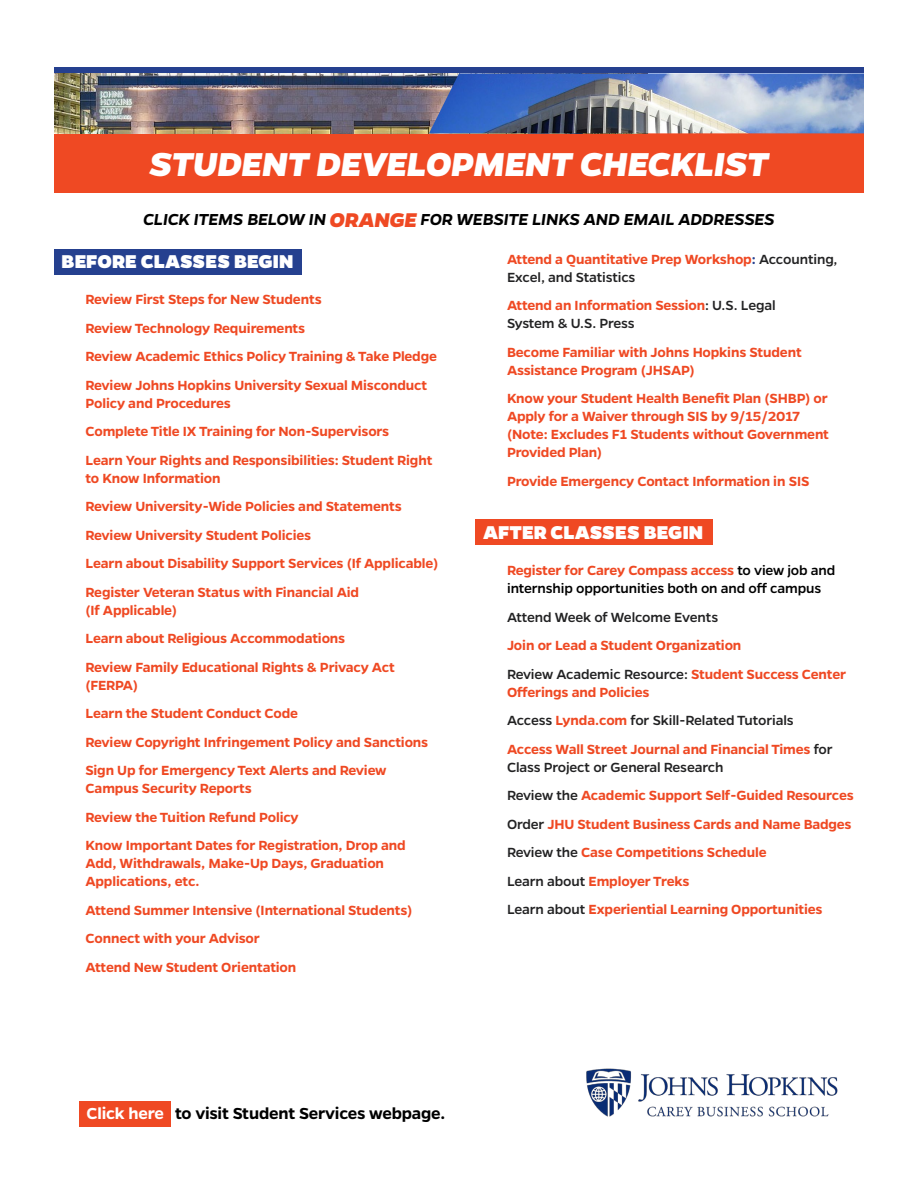
<style>
.page{position:relative;width:918px;height:1188px;background:#fff}
.page>*{position:absolute;margin:0;border:0;box-sizing:border-box;transform-origin:0 0}
.t1{font:italic 800 37.5px "Gentona";letter-spacing:-.01em;color:#fff}
.t2{font:800 21px "Gentona";letter-spacing:.005em;color:#fff}
.t3{font:italic 600 18px "Gentona";letter-spacing:-.015em;color:#000}
.t4{font:600 18px "Gentona";letter-spacing:-.01em;color:#000}
.t5{font:600 15px/28.5px "Gentona";letter-spacing:-.01em;color:#ef4923}
.t6{font:500 15px/18px "Gentona";letter-spacing:-.01em;color:#000}
.t7{font:500 15px "Gentona";letter-spacing:-.01em;color:#222223}
.s1{font-weight:800;font-size:22.5px;color:#ef4923}
.s2{color:#25408f}
.s3{font-weight:500;color:#222223}
.s4{font-weight:600;color:#ef4923}
.s5{color:#fff}
</style>
<div class="page">
<div style="left:54px;top:133px;width:810px;height:60px;background:#ef4923"></div>
<div style="left:54px;top:68px;width:810px;height:5px;background:#25408f"></div>
<img style="left:586px;top:1068px;width:252px;height:49px">
<img style="left:54px;top:73px;width:375px;height:60px">
<img style="left:429px;top:73px;width:435px;height:60px">
<div style="left:476px;top:520px;width:237px;height:25px;background:#ef4923"></div>
<div style="left:54px;top:249px;width:248px;height:25px;background:#25408f"></div>
<div style="left:79px;top:1101px;width:92px;height:25px;background:#ef4923"></div>
<h1 class="t1" style="left:149px;top:143px;width:621px">STUDENT DEVELOPMENT CHECKLIST</h1>
<p class="t3" style="left:143px;top:209px;width:633px">CLICK ITEMS BELOW IN <span class="s1">ORANGE</span> FOR WEBSITE LINKS AND EMAIL ADDRESSES</p>
<h2 class="t2" style="left:62px;top:249px;width:233px">BEFORE CLASSES BEGIN</h2>
<p class="t5" style="left:86px;top:285px;width:353px">Review First Steps for New Students<br>Review Technology Requirements<br>Review Academic Ethics Policy Training &amp; Take Pledge Review Johns Hopkins University Sexual Misconduct</p>
<p class="t5" style="left:86px;top:389px;width:348px">Policy and Procedures<br>Complete Title IX Training for Non-Supervisors<br>Learn Your Rights and Responsibilities: Student Right</p>
<p class="t5" style="left:86px;top:464px;width:354px">to Know Information<br>Review University-Wide Policies and Statements Review University Student Policies<br>Learn about Disability Support Services (If Applicable)<br>Register Veteran Status with Financial Aid</p>
<p class="t5" style="left:86px;top:596px;width:311px">(If Applicable)<br>Learn about Religious Accommodations<br>Review Family Educational Rights &amp; Privacy Act</p>
<p class="t5" style="left:86px;top:671px;width:344px">(FERPA)<br>Learn the Student Conduct Code<br>Review Copyright Infringement Policy and Sanctions Sign Up for Emergency Text Alerts and Review</p>
<p class="t5" style="left:86px;top:774px;width:322px">Campus Security Reports<br>Review the Tuition Refund Policy<br>Know Important Dates for Registration, Drop and</p>
<p class="t5" style="left:86px;top:854px;width:300px;line-height:18px">Add, Withdrawals, Make-Up Days, Graduation<br>Applications, etc.</p>
<p class="t5" style="left:86px;top:896px;width:328px">Attend Summer Intensive (International Students)<br>Connect with your Advisor<br>Attend New Student Orientation</p>
<p class="t5" style="left:507px;top:250px;width:332px;line-height:18px">Attend a Quantitative Prep Workshop<span class="s2">:</span> <span class="s3">Accounting,<br>Excel, and Statistics</span></p>
<p class="t5" style="left:507px;top:296px;width:270px;line-height:18px">Attend an Information Session<span class="s3">: U.S. Legal<br>System &amp; U.S. Press</span></p>
<p class="t5" style="left:507px;top:343px;width:296px;line-height:18px">Become Familiar with Johns Hopkins Student<br>Assistance Program (JHSAP)</p>
<p class="t5" style="left:507px;top:389px;width:324px;line-height:18px">Know your Student Health Benefit Plan (SHBP) or Apply for a Waiver through SIS by 9/15/2017 (Note: Excludes F1 Students without Government Provided Plan)</p>
<p class="t5" style="left:507px;top:467px;width:304px">Provide Emergency Contact Information in SIS</p>
<h2 class="t2" style="left:483px;top:521px;width:222px">AFTER CLASSES BEGIN</h2>
<p class="t6" style="left:507px;top:562px;width:330px"><span class="s4">Register for Carey Compass access</span> to view job and internship opportunities both on and off campus</p>
<p class="t7" style="left:507px;top:609px;width:213px">Attend Week of Welcome Events</p>
<p class="t5" style="left:507px;top:631px;width:341px">Join or Lead a Student Organization<br><span class="s3">Review Academic Resource:</span> Student Success Center</p>
<p class="t5" style="left:507px;top:678px;width:327px">Offerings and Policies<br><span class="s3">Access</span> Lynda.com <span class="s3">for Skill-Related Tutorials<br></span>Access Wall Street Journal and Financial Times <span class="s3">for</span></p>
<p class="t5" style="left:507px;top:753px;width:348px"><span class="s3">Class Project or General Research<br>Review the</span> Academic Support Self-Guided Resources <span class="s3">Order</span> JHU Student Business Cards and Name Badges <span class="s3">Review the</span> Case Competitions Schedule<br><span class="s3">Learn about</span> Employer Treks<br><span class="s3">Learn about</span> Experiential Learning Opportunities</p>
<p class="t4" style="left:86px;top:1103px;width:360px"><span class="s5">Click here</span> to visit Student Services webpage.</p>
</div>
